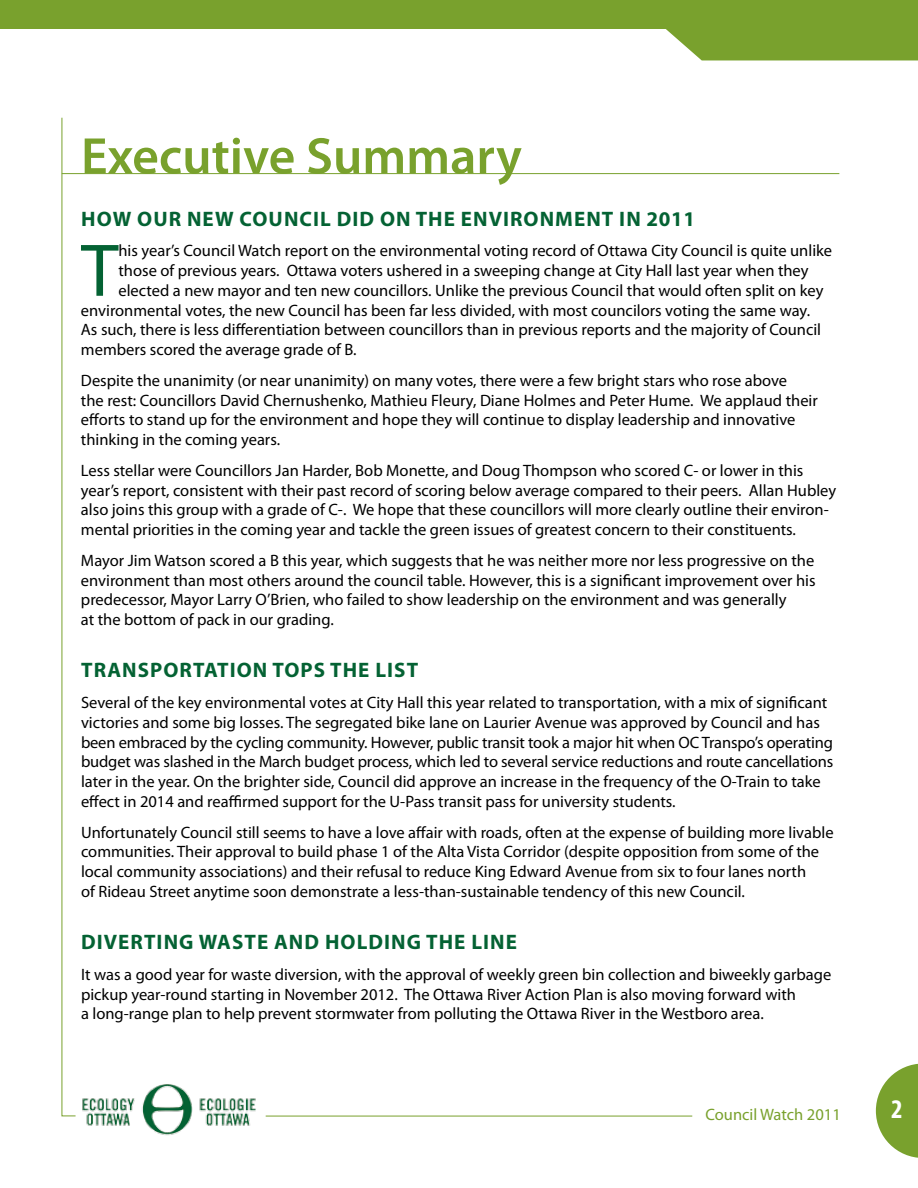
<style>
.page{position:relative;width:918px;height:1188px;background:#fff}
.page>*{position:absolute;margin:0;border:0;box-sizing:border-box;transform-origin:0 0}
.t1{font:75.3px "Myriad Pro";color:#046233}
.t2{font:600 51.75px "Myriad Pro";color:#79a12d}
.t3{font:700 condensed 27px "Myriad Pro";color:#fff}
.t4{font:700 21px "Myriad Pro";letter-spacing:.05em;color:#046233}
.t5{font:16.5px/19.8px "Myriad Pro";color:#000}
.t6{font:16.5px "Myriad Pro";color:#79a12d}
</style>
<div class="page">
<img style="left:82px;top:1084px;width:174px;height:52px">
<svg style="left:876px;top:1064px;width:42px;height:94px"></svg>
<div style="left:0;top:0;width:918px;height:29px;background:#79a12d"></div>
<svg style="left:666px;top:29px;width:252px;height:31px;background:#82a73b"></svg>
<svg style="left:61px;top:117px;width:15px;height:1000px"></svg>
<hr style="left:266px;top:1116px;width:426px;height:1px;background:#79a12d">
<hr style="left:62px;top:173px;width:777px;height:1px;background:#79a12d">
<h2 class="t2" style="left:81px;top:123px;width:442px">Executive Summary</h2>
<p class="t4" style="left:81px;top:205px;width:615px">HOW OUR NEW COUNCIL DID ON THE ENVIRONMENT IN 2011</p>
<h1 class="t1" style="left:81px;top:224px;width:39px">T</h1>
<p class="t5" style="left:118px;top:241px;width:715px">his year’s Council Watch report on the environmental voting record of Ottawa City Council is quite unlike</p>
<p class="t5" style="left:118px;top:260px;width:692px">those of previous years. Ottawa voters ushered in a sweeping change at City Hall last year when they</p>
<p class="t5" style="left:118px;top:280px;width:707px">elected a new mayor and ten new councillors. Unlike the previous Council that would often split on key</p>
<p class="t5" style="left:81px;top:300px;width:731px">environmental votes, the new Council has been far less divided, with most councilors voting the same way.</p>
<p class="t5" style="left:81px;top:320px;width:742px">As such, there is less differentiation between councillors than in previous reports and the majority of Council</p>
<p class="t5" style="left:81px;top:340px;width:277px">members scored the average grade of B.</p>
<p class="t5" style="left:81px;top:370px;width:738px">Despite the unanimity (or near unanimity) on many votes, there were a few bright stars who rose above<br>the rest: Councillors David Chernushenko, Mathieu Fleury, Diane Holmes and Peter Hume. We applaud their efforts to stand up for the environment and hope they will continue to display leadership and innovative thinking in the coming years.</p>
<p class="t5" style="left:81px;top:460px;width:757px">Less stellar were Councillors Jan Harder, Bob Monette, and Doug Thompson who scored C- or lower in this year’s report, consistent with their past record of scoring below average compared to their peers. Allan Hubley also joins this group with a grade of C-. We hope that these councillors will more clearly outline their environ&shy;mental priorities in the coming year and tackle the green issues of greatest concern to their constituents.</p>
<p class="t5" style="left:81px;top:550px;width:736px">Mayor Jim Watson scored a B this year, which suggests that he was neither more nor less progressive on the environment than most others around the council table. However, this is a significant improvement over his predecessor, Mayor Larry O’Brien, who failed to show leadership on the environment and was generally<br>at the bottom of pack in our grading.</p>
<p class="t4" style="left:81px;top:657px;width:338px">TRANSPORTATION TOPS THE LIST</p>
<p class="t5" style="left:81px;top:692px;width:754px">Several of the key environmental votes at City Hall this year related to transportation, with a mix of significant victories and some big losses. The segregated bike lane on Laurier Avenue was approved by Council and has been embraced by the cycling community. However, public transit took a major hit when OC Transpo’s operating budget was slashed in the March budget process, which led to several service reductions and route cancellations later in the year. On the brighter side, Council did approve an increase in the frequency of the O-Train to take effect in 2014 and reaffirmed support for the U-Pass transit pass for university students.</p>
<p class="t5" style="left:81px;top:822px;width:754px">Unfortunately Council still seems to have a love affair with roads, often at the expense of building more livable communities. Their approval to build phase 1 of the Alta Vista Corridor (despite opposition from some of the local community associations) and their refusal to reduce King Edward Avenue from six to four lanes north<br>of Rideau Street anytime soon demonstrate a less-than-sustainable tendency of this new Council.</p>
<p class="t4" style="left:81px;top:928px;width:437px">DIVERTING WASTE AND HOLDING THE LINE</p>
<p class="t5" style="left:81px;top:964px;width:752px">It was a good year for waste diversion, with the approval of weekly green bin collection and biweekly garbage pickup year-round starting in November 2012. The Ottawa River Action Plan is also moving forward with<br>a long-range plan to help prevent stormwater from polluting the Ottawa River in the Westboro area.</p>
<p class="t6" style="left:705px;top:1105px;width:137px">Council Watch 2011</p>
<h3 class="t3" style="left:891px;top:1092px;width:13px">2</h3>
</div>
